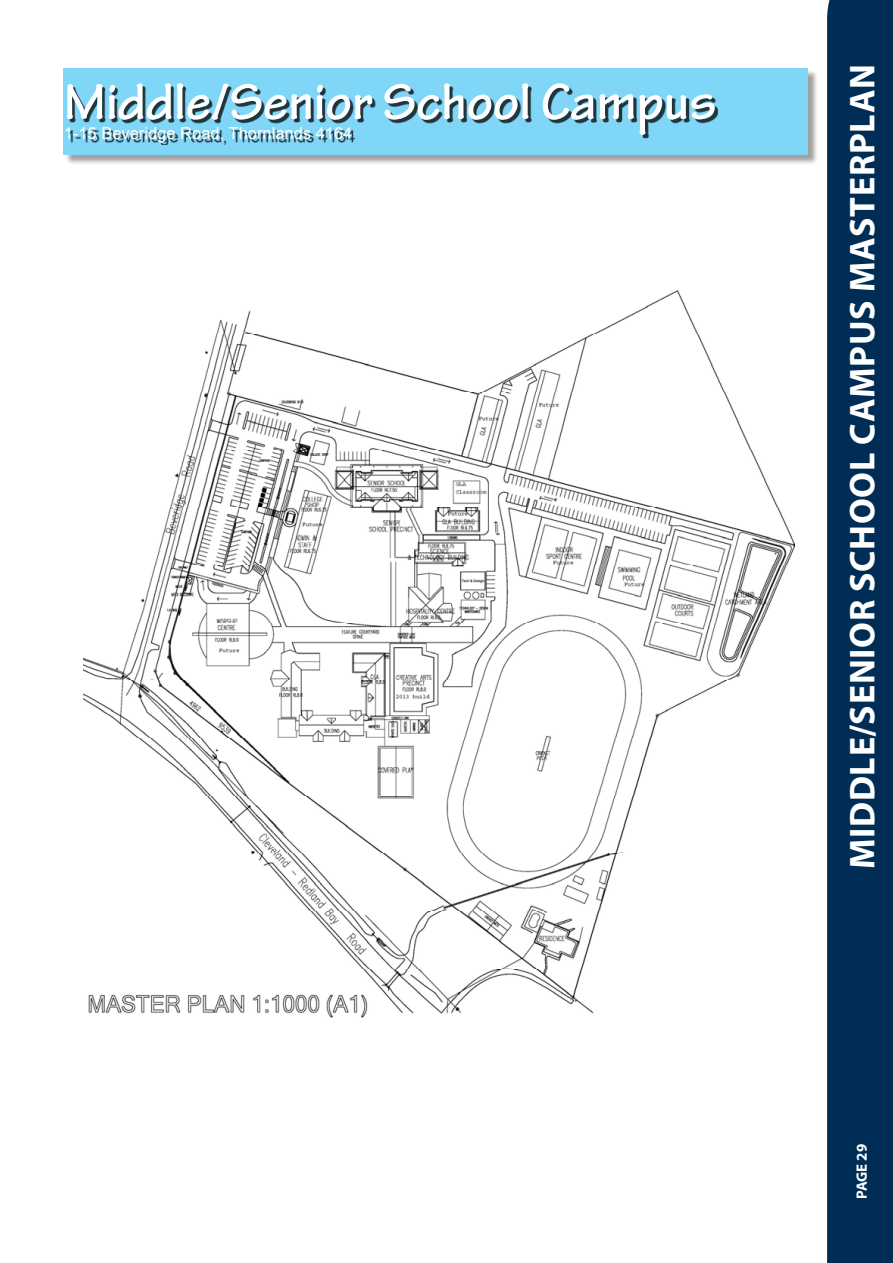
<style>
.page{position:relative;width:893px;height:1263px;background:#fff}
.page>*{position:absolute;margin:0;border:0;box-sizing:border-box;transform-origin:0 0}
.t1{font:700 54px "Tekton Pro";color:#fff}
.t2{font:700 36px "Myriad Pro";letter-spacing:.02em;color:#fff}
.t3{font:16.5px "Arial";color:#fff}
.t4{font:700 15px "Myriad Pro";letter-spacing:-.015em;color:#fff}
</style>
<div class="page">
<div style="left:827px;top:0;width:66px;height:1263px;background:#002d56"></div>
<div style="left:65px;top:70px;width:753px;height:95px;background:#000;opacity:.75"></div>
<div style="left:64px;top:68px;width:744px;height:87px;background:#80d6f7"></div>
<div style="left:69px;top:86px;width:649px;height:59px;background:#000;opacity:.75"></div>
<img style="left:84px;top:290px;width:711px;height:728px">
<h1 class="t1" style="left:64px;top:70px;width:654px">Middle/Senior School Campus</h1>
<p class="t3" style="left:64px;top:122px;width:290px">1-15 Beveridge Road, Thornlands 4164</p>
<p class="t2" style="left:839px;top:869px;width:806px;rotate:-90deg">Middle/senior school campus masterplan</p>
<p class="t4" style="left:852px;top:1199px;width:57px;rotate:-90deg">PAGE 29</p>
</div>
